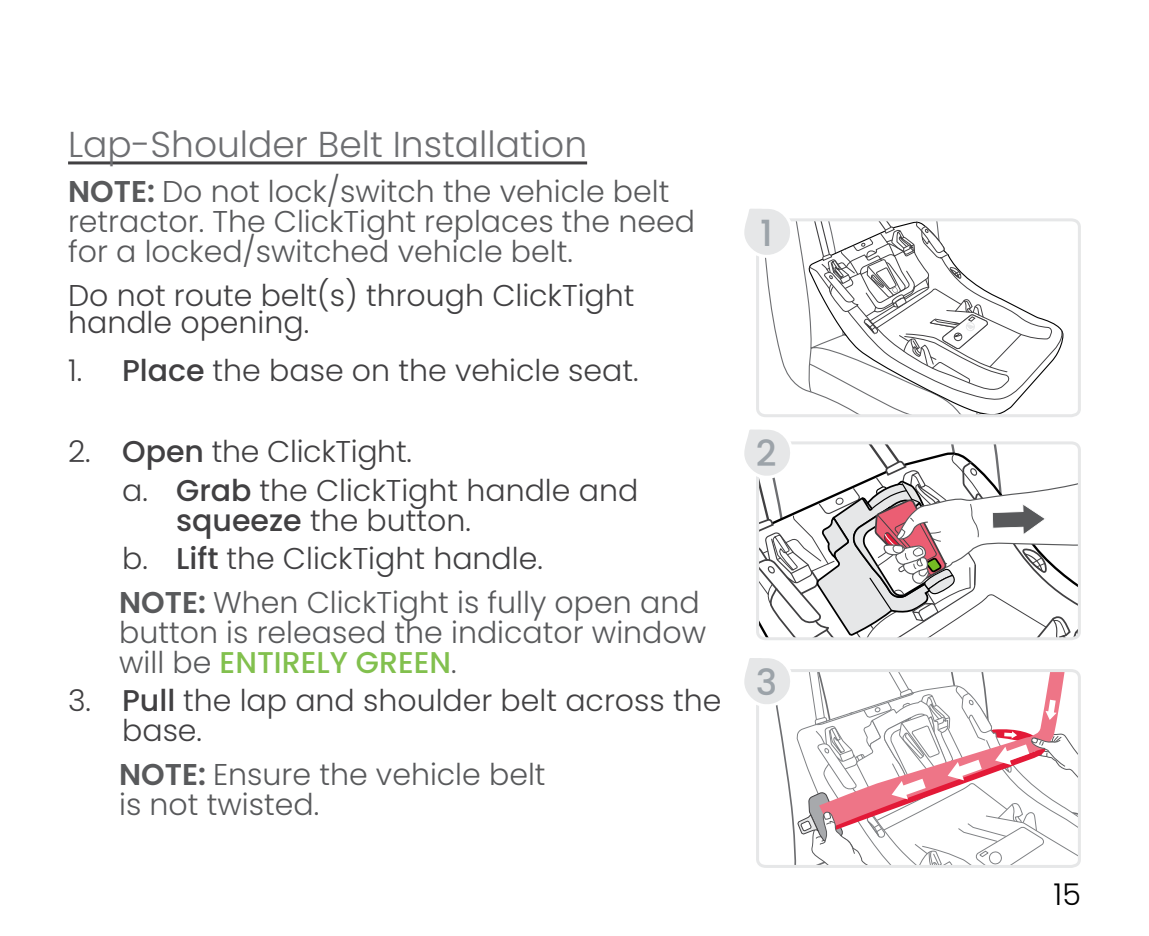
<style>
.page{position:relative;width:1149px;height:936px;background:#fff}
.page>*{position:absolute;margin:0;border:0;box-sizing:border-box;transform-origin:0 0}
.t1{font:300 36px "Poppins";color:#6d6e71}
.t2{font:500 36px "Poppins";color:#9ca3a9}
.t3{font:300 30px/30px "Poppins";color:#58595b}
.t4{font:300 30px/38.4px "Poppins";color:#414042}
.t5{font:300 30px "Poppins";color:#000}
.s1{font-weight:600}
.s2{font-weight:500}
.s3{font-weight:500;color:#82c04e}
</style>
<div class="page">
<hr style="left:68px;top:161px;width:519px;height:3px;background:#414042">
<svg style="left:760px;top:218px;width:321px;height:199px"></svg>
<svg style="left:744px;top:209px;width:319px;height:206px"></svg>
<svg style="left:744px;top:429px;width:334px;height:209px"></svg>
<svg style="left:744px;top:658px;width:334px;height:208px"></svg>
<p class="t1" style="left:68px;top:123px;width:520px">Lap-Shoulder Belt Installation</p>
<p class="t3" style="left:68px;top:176px;width:628px"><span class="s1">NOTE:</span> Do not lock/switch the vehicle belt retractor. The ClickTight replaces the need for a locked/switched vehicle belt.</p>
<p class="t4" style="left:68px;top:282px;width:567px;line-height:27px">Do not route belt(s) through ClickTight handle opening.</p>
<p class="t4" style="left:68px;top:351px;width:572px">1. <span class="s2">Place</span> the base on the vehicle seat.</p>
<p class="t4" style="left:122px;top:432px;width:517px;text-indent:-54px">2. <span class="s2">Open</span> the ClickTight.<br>a. <span class="s2">Grab</span> the ClickTight handle and</p>
<p class="t4" style="left:122px;top:501px;width:422px;text-align:center"><span class="s2">squeeze</span> the button.<br>b. <span class="s2">Lift</span> the ClickTight handle.</p>
<p class="t3" style="left:119px;top:587px;width:588px"><span class="s1">NOTE:</span> When ClickTight is fully open and button is released the indicator window will be <span class="s3">ENTIRELY GREEN</span>.</p>
<p class="t4" style="left:122px;top:686px;width:600px;line-height:30px;text-indent:-54px">3. <span class="s2">Pull</span> the lap and shoulder belt across the base.</p>
<p class="t3" style="left:119px;top:759px;width:428px"><span class="s1">NOTE:</span> Ensure the vehicle belt is not twisted.</p>
<p class="t2" style="left:759px;top:213px;width:14px">1</p>
<p class="t2" style="left:755px;top:432px;width:22px">2</p>
<p class="t2" style="left:755px;top:661px;width:23px">3</p>
<p class="t5" style="left:1053px;top:876px;width:29px">15</p>
</div>
